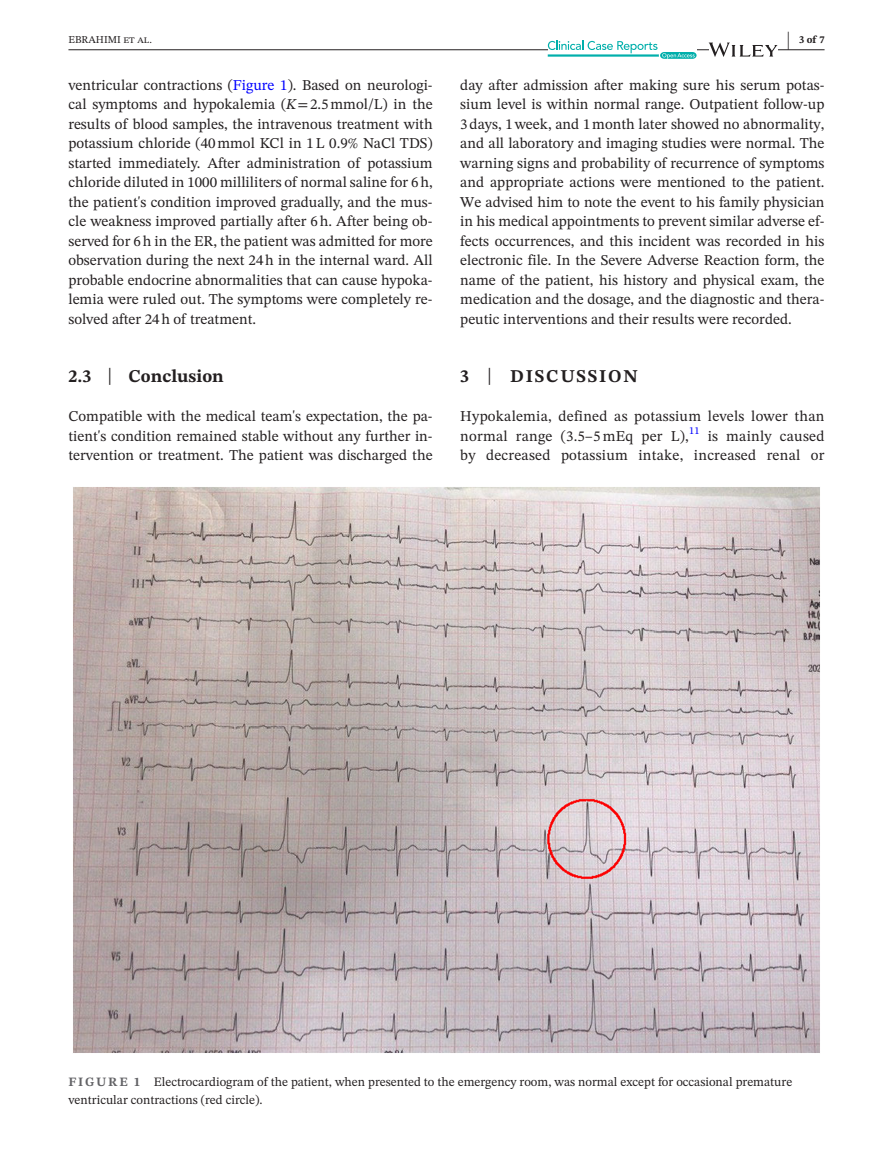
<style>
.page{position:relative;width:893px;height:1174px;background:#fff}
.page>*{position:absolute;margin:0;border:0;box-sizing:border-box;transform-origin:0 0}
.t1{font:700 21px "STIX Two Text";color:#231f20;scale:.42 1}
.t2{font:700 18px "STIX Two Text";color:#231f20}
.t3{font:700 18px "STIX Two Text";letter-spacing:.1em;color:#231f20}
.t4{font:15px/19.5px "STIX Two Text";color:#231f20;text-align:justify}
.t5{font:12.75px/18px "STIX Two Text";color:#231f20}
.t6{font:10.5px "STIX Two Text";color:#231f20}
.t7{font:700 10.5px "STIX Two Text";color:#231f20}
.t8{font:10.5px "STIX Two Text";color:#00f}
.s1{color:#00f}
.s2{font-style:italic}
.s3{font-family:"STIX"}
.s4{font-weight:400;font-size:23.7px}
.s5{font-weight:700;color:#636366}
</style>
<div class="page">
<hr style="left:68px;top:49px;width:756px;height:1px;background:#231f20">
<svg style="left:548px;top:41px;width:149px;height:18px"></svg>
<svg style="left:709px;top:43px;width:68px;height:14px"></svg>
<img style="left:73px;top:487px;width:747px;height:566px">
<h1 class="t1" style="left:787px;top:24px;width:8px">|</h1>
<p class="t6" style="left:68px;top:32px;width:85px">EBRAHIMI et al.</p>
<p class="t7" style="left:799px;top:32px;width:27px">3 of 7</p>
<p class="t4" style="left:68px;top:75px;width:366px">ventricular contractions (<span class="s1">Figure 1</span>). Based on neurologi&shy;cal symptoms and hypokalemia (<span class="s2">K</span><span class="s3">=</span>2.5mmol/L) in the results of blood samples, the intravenous treatment with potassium chloride (40mmol KCl in 1L 0.9% NaCl TDS) started immediately. After administration of potassium chloride diluted in 1000 milliliters of normal saline for 6h, the patient's condition improved gradually, and the mus&shy;cle weakness improved partially after 6h. After being ob&shy;served for 6h in the ER, the patient was admitted for more observation during the next 24h in the internal ward. All probable endocrine abnormalities that can cause hypoka&shy;lemia were ruled out. The symptoms were completely re&shy;solved after 24h of treatment.</p>
<p class="t4" style="left:460px;top:75px;width:366px">day after admission after making sure his serum potas&shy;sium level is within normal range. Outpatient follow-up 3days, 1week, and 1month later showed no abnormality, and all laboratory and imaging studies were normal. The warning signs and probability of recurrence of symptoms and appropriate actions were mentioned to the patient.<br>We advised him to note the event to his family physician in his medical appointments to prevent similar adverse ef&shy;fects occurrences, and this incident was recorded in his electronic file. In the Severe Adverse Reaction form, the name of the patient, his history and physical exam, the medication and the dosage, and the diagnostic and thera&shy;peutic interventions and their results were recorded.</p>
<p class="t2" style="left:68px;top:363px;width:157px">2.3 <span class="s4">|</span> Conclusion</p>
<p class="t4" style="left:68px;top:406px;width:366px">Compatible with the medical team's expectation, the pa&shy;tient's condition remained stable without any further in&shy;tervention or treatment. The patient was discharged the</p>
<p class="t3" style="left:460px;top:363px;width:179px">3 <span class="s4">|</span> DISCUSSION</p>
<p class="t4" style="left:460px;top:406px;width:366px">Hypokalemia, defined as potassium levels lower than normal range (3.5–5 mEq per L),</p>
<p class="t8" style="left:689px;top:423px;width:12px">11</p>
<p class="t4" style="left:460px;top:426px;width:366px;text-align:right">is mainly caused<br>by decreased potassium intake, increased renal or</p>
<p class="t5" style="left:68px;top:1072px;width:725px"><span class="s5">FIGURE 1</span> Electrocardiogram of the patient, when presented to the emergency room, was normal except for occasional premature ventricular contractions (red circle).</p>
</div>
